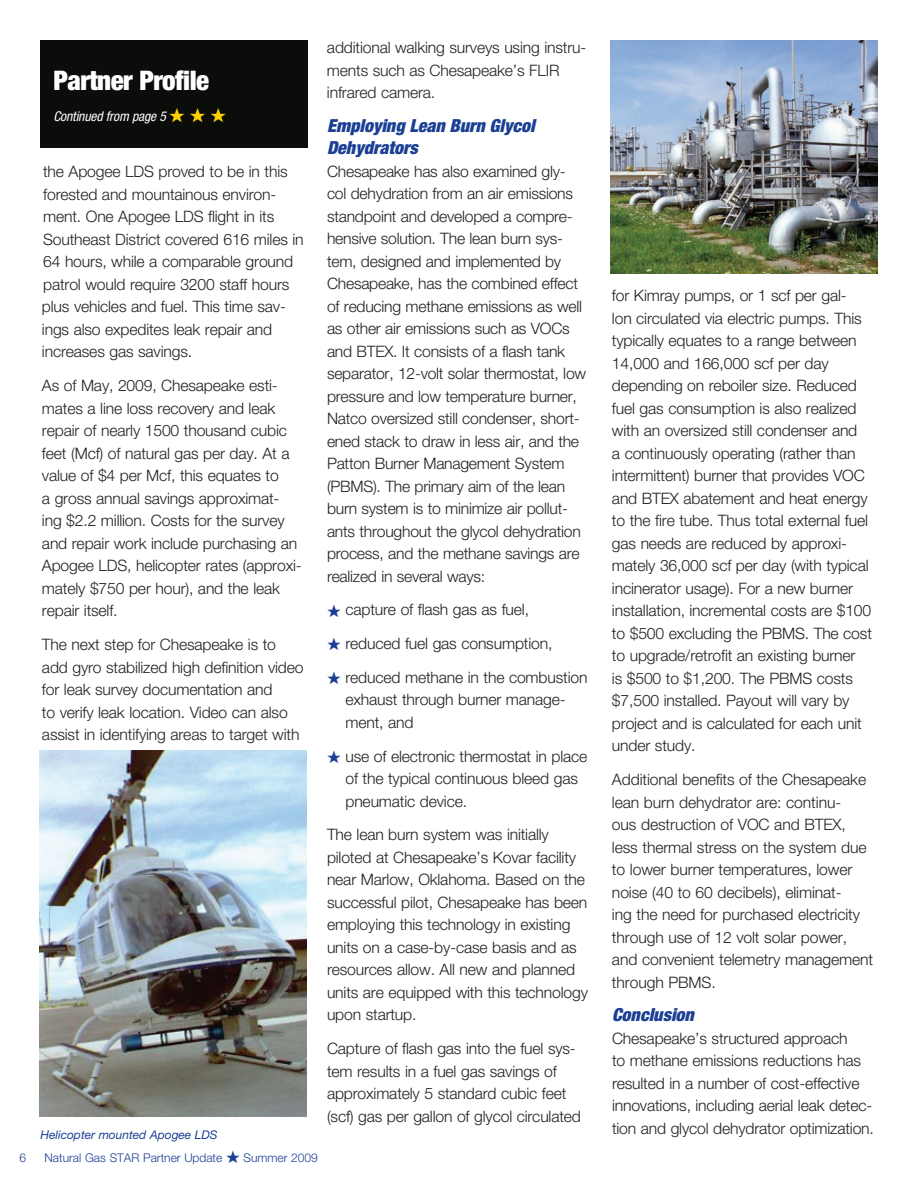
<style>
.page{position:relative;width:918px;height:1188px;background:#fff}
.page>*{position:absolute;margin:0;border:0;box-sizing:border-box;transform-origin:0 0}
.t1{font:900 condensed 27px "Helvetica Neue";letter-spacing:-.02em;color:#fff}
.t2{font:italic 900 condensed 18px/22.5px "Helvetica Neue";color:#1b3f94}
.t3{font:300 15.75px/22.5px "Helvetica Neue";letter-spacing:-.01em;color:#231f20}
.t4{font:italic condensed 13.5px "Helvetica Neue";letter-spacing:-.01em;color:#fff}
.t5{font:300 12px "Helvetica Neue";color:#1b3f94}
.t6{font:italic 12px "Helvetica Neue";letter-spacing:-.005em;color:#1b3f94}
.s1{color:#fed105}
.s2{color:#1b3f94}
</style>
<div class="page">
<div style="left:40px;top:40px;width:268px;height:108px;background:#0b0d0a"></div>
<img style="left:39px;top:751px;width:268px;height:366px">
<img style="left:610px;top:40px;width:268px;height:234px">
<h1 class="t1" style="left:53px;top:64px;width:157px">Partner Profile</h1>
<p class="t4" style="left:53px;top:108px;width:174px">Continued from page 5 <span class="s1">★</span> <span class="s1">★</span> <span class="s1">★</span></p>
<p class="t3" style="left:42px;top:160px;width:263px">the Apogee LDS proved to be in this forested and mountainous environ&shy;ment. One Apogee LDS flight in its Southeast District covered 616 miles in 64 hours, while a comparable ground patrol would require 3200 staff hours plus vehicles and fuel. This time sav&shy;ings also expedites leak repair and increases gas savings.</p>
<p class="t3" style="left:42px;top:374px;width:261px">As of May, 2009, Chesapeake esti&shy;mates a line loss recovery and leak repair of nearly 1500 thousand cubic feet (Mcf) of natural gas per day. At a value of $4 per Mcf, this equates to<br>a gross annual savings approximat&shy;ing $2.2 million. Costs for the survey and repair work include purchasing an Apogee LDS, helicopter rates (approxi&shy;mately $750 per hour), and the leak repair itself.</p>
<p class="t3" style="left:42px;top:633px;width:263px">The next step for Chesapeake is to add gyro stabilized high definition video for leak survey documentation and<br>to verify leak location. Video can also assist in identifying areas to target with</p>
<p class="t6" style="left:40px;top:1127px;width:179px">Helicopter mounted Apogee LDS</p>
<p class="t5" style="left:20px;top:1150px;width:8px">6</p>
<p class="t5" style="left:45px;top:1150px;width:275px">Natural Gas STAR Partner Update ★ Summer 2009</p>
<p class="t3" style="left:327px;top:36px;width:261px">additional walking surveys using instru&shy;ments such as Chesapeake’s FLIR infrared camera.</p>
<p class="t2" style="left:327px;top:114px;width:209px">Employing Lean Burn Glycol<br>Dehydrators</p>
<p class="t3" style="left:327px;top:159px;width:261px">Chesapeake has also examined gly&shy;col dehydration from an air emissions standpoint and developed a compre&shy;hensive solution. The lean burn sys&shy;tem, designed and implemented by Chesapeake, has the combined effect of reducing methane emissions as well as other air emissions such as VOCs and BTEX. It consists of a flash tank separator, 12-volt solar thermostat, low pressure and low temperature burner, Natco oversized still condenser, short&shy;ened stack to draw in less air, and the Patton Burner Management System (PBMS). The primary aim of the lean burn system is to minimize air pollut&shy;ants throughout the glycol dehydration process, and the methane savings are realized in several ways:</p>
<p class="t3" style="left:327px;top:598px;width:204px"><span class="s2">★</span> capture of flash gas as fuel,</p>
<p class="t3" style="left:327px;top:632px;width:227px"><span class="s2">★</span> reduced fuel gas consumption,</p>
<p class="t3" style="left:345px;top:666px;width:244px;text-indent:-18px"><span class="s2">★</span> reduced methane in the combustion exhaust through burner manage&shy;ment, and</p>
<p class="t3" style="left:345px;top:744px;width:243px;text-indent:-18px"><span class="s2">★</span> use of electronic thermostat in place of the typical continuous bleed gas pneumatic device.</p>
<p class="t3" style="left:327px;top:823px;width:263px">The lean burn system was initially piloted at Chesapeake’s Kovar facility near Marlow, Oklahoma. Based on the successful pilot, Chesapeake has been employing this technology in existing units on a case-by-case basis and as resources allow. All new and planned units are equipped with this technology upon startup.</p>
<p class="t3" style="left:327px;top:1037px;width:255px">Capture of flash gas into the fuel sys&shy;tem results in a fuel gas savings of approximately 5 standard cubic feet (scf) gas per gallon of glycol circulated</p>
<p class="t3" style="left:612px;top:284px;width:262px">for Kimray pumps, or 1 scf per gal-<br>lon circulated via electric pumps. This typically equates to a range between 14,000 and 166,000 scf per day depending on reboiler size. Reduced fuel gas consumption is also realized with an oversized still condenser and<br>a continuously operating (rather than intermittent) burner that provides VOC and BTEX abatement and heat energy to the fire tube. Thus total external fuel gas needs are reduced by approxi&shy;mately 36,000 scf per day (with typical incinerator usage). For a new burner installation, incremental costs are $100 to $500 excluding the PBMS. The cost to upgrade/retrofit an existing burner<br>is $500 to $1,200. The PBMS costs $7,500 installed. Payout will vary by project and is calculated for each unit under study.</p>
<p class="t3" style="left:612px;top:768px;width:263px">Additional benefits of the Chesapeake lean burn dehydrator are: continu-<br>ous destruction of VOC and BTEX, less thermal stress on the system due to lower burner temperatures, lower noise (40 to 60 decibels), eliminat-<br>ing the need for purchased electricity through use of 12 volt solar power, and convenient telemetry management through PBMS.</p>
<p class="t2" style="left:612px;top:1003px;width:84px">Conclusion</p>
<p class="t3" style="left:612px;top:1026px;width:263px">Chesapeake’s structured approach<br>to methane emissions reductions has resulted in a number of cost-effective innovations, including aerial leak detec&shy;tion and glycol dehydrator optimization.</p>
</div>
